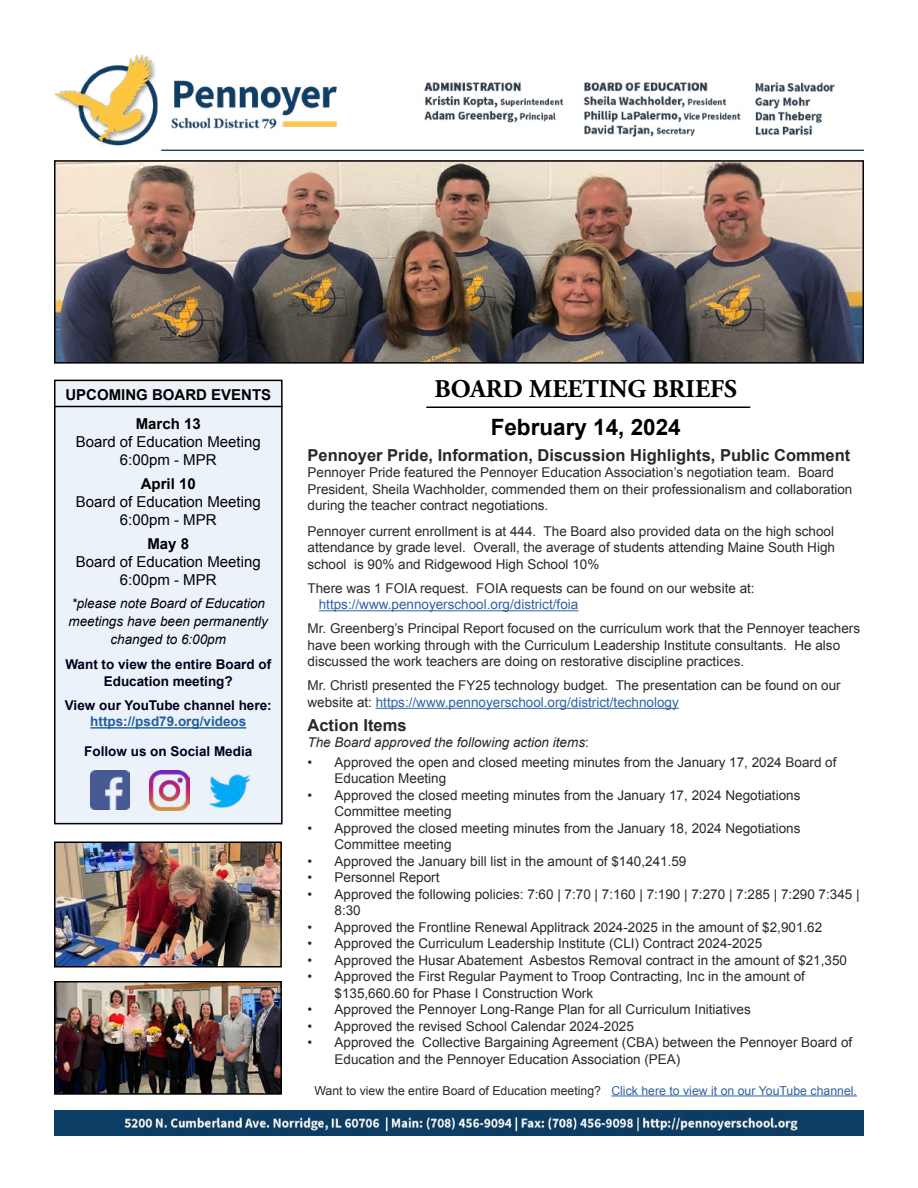
<style>
.page{position:relative;width:918px;height:1188px;background:#fff}
.page>*{position:absolute;margin:0;border:0;box-sizing:border-box;transform-origin:0 0}
.t1{font:700 25.5px "Adobe Garamond Pro";color:#000}
.t2{font:700 22.5px "Arial";color:#000}
.t3{font:700 16.5px "Arial";color:#292829}
.t4{font:15px/18px "Arial";color:#000;text-align:center}
.t5{font:700 15px/29.8px "Arial";color:#000;text-align:center}
.t6{font:13.5px/16.5px "Arial";color:#292829}
.t7{font:700 13.5px/16.5px "Arial";color:#00001b;text-align:center}
.t8{font:italic 13.5px/18px "Arial";color:#000;text-align:center}
.t9{font:13.5px "Arial";color:#2f63a2}
.t10{font:italic 13.5px "Arial";color:#292829}
.t11{font:700 13.5px "Arial";color:#215e9e}
.t12{font:12.3px "Arial";color:#292829}
.s1{color:#2f63a2}
.s2{font-style:normal}
</style>
<div class="page">
<div style="left:55px;top:380px;width:227px;height:444px;background:#ecf2fa"></div>
<div style="left:54px;top:380px;width:229px;height:444px;border:2px solid #000"></div>
<img style="left:54px;top:54px;width:810px;height:96px">
<img style="left:54px;top:1110px;width:810px;height:25px">
<img style="left:57px;top:163px;width:804px;height:198px">
<div style="left:54px;top:160px;width:810px;height:204px;border:2px solid #000"></div>
<img style="left:57px;top:984px;width:222px;height:108px">
<div style="left:54px;top:981px;width:228px;height:114px;border:2px solid #000"></div>
<img style="left:57px;top:845px;width:222px;height:120px">
<div style="left:54px;top:842px;width:228px;height:126px;border:2px solid #000"></div>
<hr style="left:319px;top:610px;width:259px;height:1px;background:#2f63a2">
<hr style="left:376px;top:708px;width:303px;height:1px;background:#2f63a2">
<hr style="left:611px;top:1096px;width:246px;height:1px;background:#2f63a2">
<hr style="left:90px;top:727px;width:156px;height:2px;background:#215e9e">
<hr style="left:54px;top:406px;width:229px;height:1px;background:#000">
<hr style="left:426px;top:406px;width:324px;height:2px;background:#000">
<img style="left:91px;top:770px;width:39px;height:40px">
<img style="left:150px;top:771px;width:40px;height:39px">
<img style="left:210px;top:774px;width:39px;height:34px">
<p class="t5" style="left:65px;top:380px;width:207px">UPCOMING BOARD EVENTS<br>March 13</p>
<p class="t4" style="left:76px;top:433px;width:187px">Board of Education Meeting<br>6:00pm - MPR</p>
<p class="t5" style="left:141px;top:470px;width:57px">April 10</p>
<p class="t4" style="left:76px;top:493px;width:187px">Board of Education Meeting<br>6:00pm - MPR</p>
<p class="t5" style="left:147px;top:530px;width:43px">May 8</p>
<p class="t4" style="left:76px;top:553px;width:187px">Board of Education Meeting<br>6:00pm - MPR</p>
<p class="t8" style="left:68px;top:594px;width:201px">*please note Board of Education meetings have been permanently changed to 6:00pm</p>
<p class="t7" style="left:65px;top:657px;width:207px">Want to view the entire Board of<br>Education meeting?</p>
<p class="t7" style="left:65px;top:697px;width:208px">View our YouTube channel here:</p>
<p class="t11" style="left:90px;top:713px;width:158px">https://psd79.org/videos</p>
<p class="t7" style="left:84px;top:744px;width:170px">Follow us on Social Media</p>
<h1 class="t1" style="left:434px;top:374px;width:304px">BOARD MEETING BRIEFS</h1>
<h2 class="t2" style="left:491px;top:412px;width:192px">February 14, 2024</h2>
<p class="t3" style="left:308px;top:444px;width:544px">Pennoyer Pride, Information, Discussion Highlights, Public Comment</p>
<p class="t6" style="left:308px;top:465px;width:547px">Pennoyer Pride featured the Pennoyer Education Association’s negotiation team. Board<br>President, Sheila Wachholder, commended them on their professionalism and collaboration during the teacher contract negotiations.</p>
<p class="t6" style="left:308px;top:523px;width:529px;text-align:justify">Pennoyer current enrollment is at 444. The Board also provided data on the high school attendance by grade level. Overall, the average of students attending Maine South High school is 90% and Ridgewood High School 10%</p>
<p class="t6" style="left:308px;top:580px;width:449px">There was 1 FOIA request. FOIA requests can be found on our website at:</p>
<p class="t9" style="left:319px;top:596px;width:261px">https://www.pennoyerschool.org/district/foia</p>
<p class="t6" style="left:308px;top:621px;width:554px">Mr. Greenberg’s Principal Report focused on the curriculum work that the Pennoyer teachers have been working through with the Curriculum Leadership Institute consultants. He also discussed the work teachers are doing on restorative discipline practices.</p>
<p class="t6" style="left:308px;top:678px;width:535px">Mr. Christl presented the FY25 technology budget. The presentation can be found on our website at: <span class="s1">https://www.pennoyerschool.org/district/technology</span></p>
<p class="t3" style="left:308px;top:714px;width:101px">Action Items</p>
<p class="t10" style="left:308px;top:734px;width:283px">The Board approved the following action items<span class="s2">:</span></p>
<p class="t6" style="left:334px;top:754px;width:504px;text-indent:-27px">• Approved the open and closed meeting minutes from the January 17, 2024 Board of<br>Education Meeting</p>
<p class="t6" style="left:334px;top:787px;width:467px;text-indent:-27px">• Approved the closed meeting minutes from the January 17, 2024 Negotiations<br>Committee meeting</p>
<p class="t6" style="left:334px;top:820px;width:467px;text-indent:-27px">• Approved the closed meeting minutes from the January 18, 2024 Negotiations<br>Committee meeting</p>
<p class="t6" style="left:308px;top:853px;width:380px">• Approved the January bill list in the amount of $140,241.59</p>
<p class="t6" style="left:308px;top:870px;width:134px">• Personnel Report</p>
<p class="t6" style="left:334px;top:886px;width:527px;text-indent:-27px">• Approved the following policies: 7:60 | 7:70 | 7:160 | 7:190 | 7:270 | 7:285 | 7:290 7:345 |<br>8:30</p>
<p class="t6" style="left:308px;top:919px;width:516px">• Approved the Frontline Renewal Applitrack 2024-2025 in the amount of $2,901.62</p>
<p class="t6" style="left:308px;top:936px;width:456px">• Approved the Curriculum Leadership Institute (CLI) Contract 2024-2025</p>
<p class="t6" style="left:308px;top:952px;width:541px">• Approved the Husar Abatement Asbestos Removal contract in the amount of $21,350</p>
<p class="t6" style="left:334px;top:969px;width:472px;text-indent:-27px">• Approved the First Regular Payment to Troop Contracting, Inc in the amount of $135,660.60 for Phase I Construction Work</p>
<p class="t6" style="left:308px;top:1002px;width:445px">• Approved the Pennoyer Long-Range Plan for all Curriculum Initiatives</p>
<p class="t6" style="left:308px;top:1018px;width:328px">• Approved the revised School Calendar 2024-2025</p>
<p class="t6" style="left:334px;top:1035px;width:519px;text-indent:-27px">• Approved the Collective Bargaining Agreement (CBA) between the Pennoyer Board of<br>Education and the Pennoyer Education Association (PEA)</p>
<p class="t12" style="left:314px;top:1082px;width:544px">Want to view the entire Board of Education meeting? <span class="s1">Click here to view it on our YouTube channel.</span></p>
</div>
